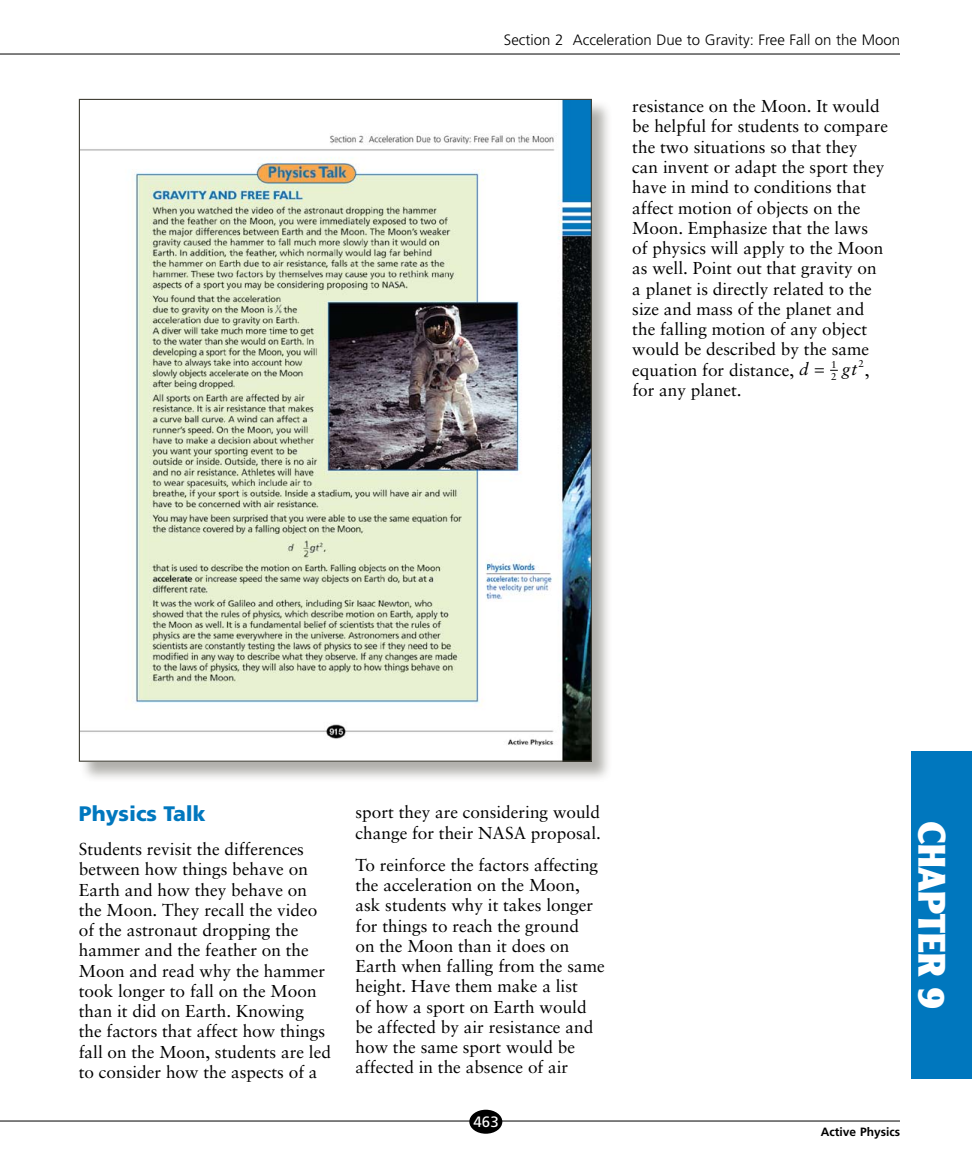
<style>
.page{position:relative;width:972px;height:1175px;background:#fff}
.page>*{position:absolute;margin:0;border:0;box-sizing:border-box;transform-origin:0 0}
.t1{font:900 37.5px "Clearface Gothic LH";color:#fff}
.t2{font:900 21px "Frutiger";color:#0077be}
.t3{font:17.25px/20.2px "Sabon";color:#000}
.t4{font:italic 17.25px "Sabon";color:#000}
.t5{font:300 15px "Frutiger";color:#000}
.t6{font:15px "Frutiger";color:#fff}
.t7{font:700 12px "Frutiger";color:#000}
.t8{font:10.05px/12px "Sabon";color:#000}
.s1{font-style:italic}
.s2{font-style:normal}
</style>
<div class="page">
<hr style="left:0;top:1120px;width:900px;height:1px;background:#000">
<hr style="left:0;top:54px;width:900px;height:1px;background:#000">
<div style="left:469px;top:1109px;width:33px;height:24px;background:#000;border-radius:50%"></div>
<div style="left:911px;top:751px;width:61px;height:327px;background:#0077be"></div>
<div style="left:79px;top:99px;width:533px;height:683px;background:#413f35;opacity:.41"></div>
<img style="left:81px;top:101px;width:509px;height:658px">
<p class="t5" style="left:504px;top:31px;width:398px">Section 2 Acceleration Due to Gravity: Free Fall on the Moon</p>
<p class="t3" style="left:632px;top:96px;width:257px">resistance on the Moon. It would be helpful for students to compare the two situations so that they<br>can invent or adapt the sport they have in mind to conditions that affect motion of objects on the<br>Moon. Emphasize that the laws<br>of physics will apply to the Moon as well. Point out that gravity on a planet is directly related to the size and mass of the planet and the falling motion of any object would be described by the same equation for distance, <span class="s1">d</span></p>
<p class="t8" style="left:831px;top:359px;width:7px">1<br>2</p>
<p class="t8" style="left:859px;top:357px;width:7px">2</p>
<p class="t4" style="left:842px;top:359px;width:29px">gt <span class="s2">,</span></p>
<p class="t3" style="left:632px;top:379px;width:111px">for any planet.</p>
<p class="t2" style="left:79px;top:801px;width:128px">Physics Talk</p>
<p class="t3" style="left:79px;top:838px;width:254px">Students revisit the differences between how things behave on<br>Earth and how they behave on the Moon. They recall the video of the astronaut dropping the hammer and the feather on the<br>Moon and read why the hammer took longer to fall on the Moon than it did on Earth. Knowing the factors that affect how things fall on the Moon, students are led to consider how the aspects of a</p>
<p class="t3" style="left:356px;top:802px;width:247px">sport they are considering would change for their NASA proposal.</p>
<p class="t3" style="left:356px;top:854px;width:251px">To reinforce the factors affecting the acceleration on the Moon, ask students why it takes longer for things to reach the ground<br>on the Moon than it does on<br>Earth when falling from the same height. Have them make a list<br>of how a sport on Earth would be affected by air resistance and how the same sport would be affected in the absence of air</p>
<p class="t6" style="left:474px;top:1112px;width:27px">463</p>
<h1 class="t1" style="left:955px;top:820px;width:190px;rotate:90deg">CHAPTER 9</h1>
<p class="t7" style="left:821px;top:1124px;width:81px">Active Physics</p>
</div>
